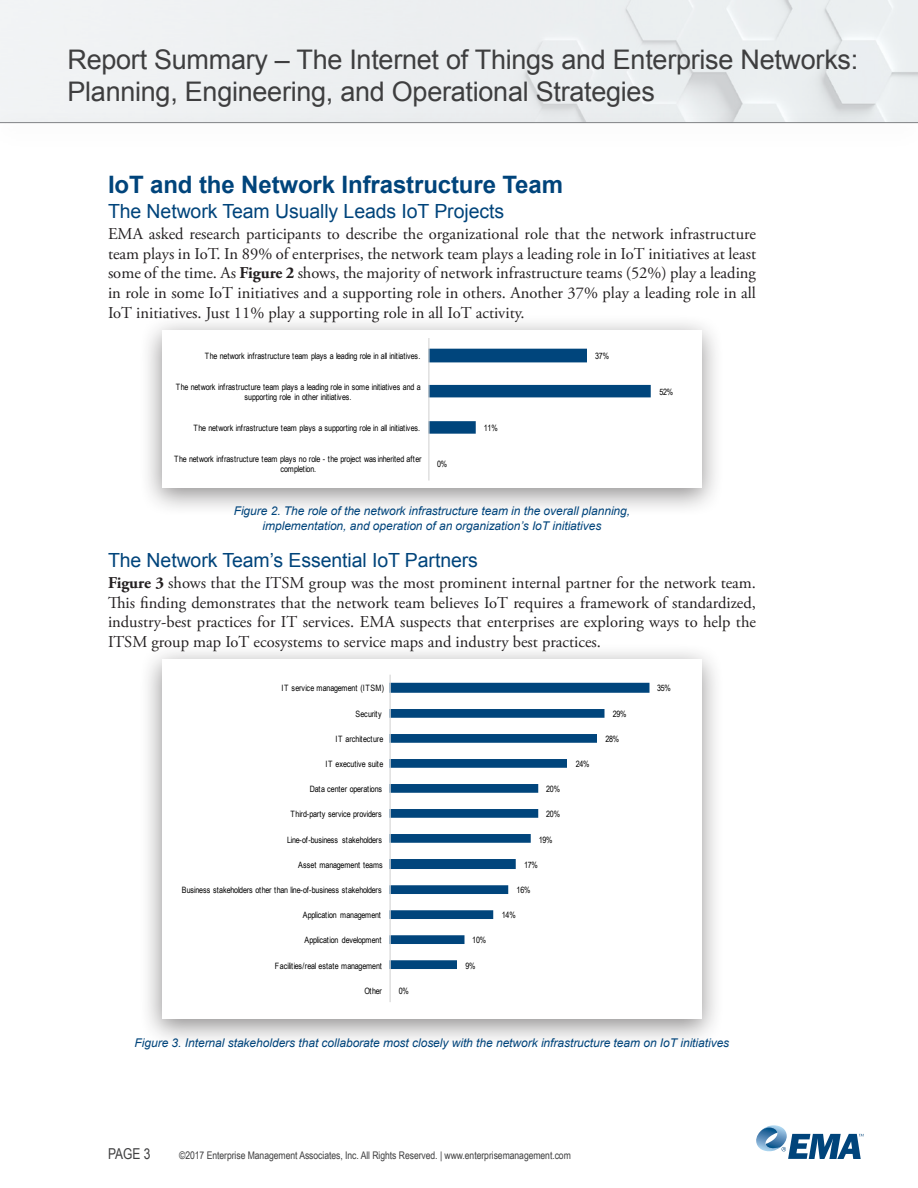
<style>
.page{position:relative;width:918px;height:1188px;background:#fff}
.page>*{position:absolute;margin:0;border:0;box-sizing:border-box;transform-origin:0 0}
.t1{font:27px/32.4px "Arial";letter-spacing:-.01em;color:#3e3e3f}
.Heading_1{font:700 24px "Arial";letter-spacing:-.005em;color:#00447b}
.Heading_2{font:19.5px "Arial";letter-spacing:-.005em;color:#00447b}
.t2{font:16.5px/19.8px "Adobe Garamond Pro";color:#231f20;text-align:justify}
.t3{font:15px "Arial";color:#3e3e3f;scale:.8 1}
.Captions{font:italic 12px/14.4px "Arial";letter-spacing:-.005em;color:#00447b;text-align:center}
.t4{font:10.5px "Arial Narrow";letter-spacing:-.005em;color:#3e3e3f}
.t5{font:8.7px/10.1px "Arial Narrow";letter-spacing:-.025em;color:#000;text-align:center}
.t6{font:8.7px "Arial Narrow";letter-spacing:.015em;color:#000}
.t7{font:8.7px "Arial Narrow";letter-spacing:-.005em;color:#000}
.t8{font:8.7px "Arial Narrow";letter-spacing:.02em;color:#000}
.t9{font:8.7px "Arial Narrow";letter-spacing:.01em;color:#000}
.s1{font-weight:700}
</style>
<div class="page">
<div style="left:0;top:0;width:918px;height:106px;background:#eceff1"></div>
<svg style="left:756px;top:1125px;width:108px;height:34px"></svg>
<div style="left:0;top:106px;width:918px;height:46px;background:#231f20;opacity:.5"></div>
<hr style="left:0;top:122px;width:918px;height:1px;background:#808285">
<div style="left:139px;top:314px;width:586px;height:203px;background:#231f20;opacity:.5"></div>
<div style="left:162px;top:330px;width:540px;height:157px;background:#fff"></div>
<svg style="left:429px;top:349px;width:222px;height:85px"></svg>
<hr style="left:428px;top:338px;width:1px;height:143px;background:#d9d9d9">
<div style="left:139px;top:643px;width:586px;height:406px;background:#231f20;opacity:.5"></div>
<div style="left:162px;top:659px;width:540px;height:360px;background:#fff"></div>
<svg style="left:391px;top:683px;width:259px;height:286px"></svg>
<hr style="left:390px;top:675px;width:1px;height:327px;background:#d9d9d9">
<h1 class="t1" style="left:68px;top:43px;width:792px">Report Summary – The Internet of Things and Enterprise Networks:<br>Planning, Engineering, and Operational Strategies</h1>
<p class="Heading_1" style="left:108px;top:169px;width:457px">IoT and the Network Infrastructure Team</p>
<p class="Heading_2" style="left:108px;top:198px;width:398px">The Network Team Usually Leads IoT Projects</p>
<p class="t2" style="left:108px;top:224px;width:650px">EMA asked research participants to describe the organizational role that the network infrastructure team plays in IoT. In 89% of enterprises, the network team plays a leading role in IoT initiatives at least some of the time. As <span class="s1">Figure 2</span> shows, the majority of network infrastructure teams (52%) play a leading in role in some IoT initiatives and a supporting role in others. Another 37% play a leading role in all IoT initiatives. Just 11% play a supporting role in all IoT activity.</p>
<p class="t5" style="left:595px;top:351px;width:15px">37%</p>
<p class="t5" style="left:659px;top:387px;width:15px">52%</p>
<p class="t5" style="left:484px;top:423px;width:15px">11%</p>
<p class="t5" style="left:437px;top:458px;width:12px">0%</p>
<p class="t5" style="left:205px;top:351px;width:217px">The network infrastructure team plays a leading role in all initiatives.</p>
<p class="t5" style="left:176px;top:382px;width:246px">The network infrastructure team plays a leading role in some initiatives and a supporting role in other initiatives.</p>
<p class="t5" style="left:193px;top:423px;width:228px">The network infrastructure team plays a supporting role in all initiatives.</p>
<p class="t5" style="left:174px;top:453px;width:249px">The network infrastructure team plays no role - the project was inherited after completion.</p>
<p class="Captions" style="left:234px;top:504px;width:398px">Figure 2. The role of the network infrastructure team in the overall planning, implementation, and operation of an organization’s IoT initiatives</p>
<p class="Heading_2" style="left:108px;top:547px;width:371px">The Network Team’s Essential IoT Partners</p>
<p class="t2" style="left:108px;top:573px;width:650px"><span class="s1">Figure 3</span> shows that the ITSM group was the most prominent internal partner for the network team.<br>This finding demonstrates that the network team believes IoT requires a framework of standardized, industry-best practices for IT services. EMA suspects that enterprises are exploring ways to help the ITSM group map IoT ecosystems to service maps and industry best practices.</p>
<p class="t5" style="left:657px;top:683px;width:15px">35%</p>
<p class="t5" style="left:613px;top:708px;width:15px">29%</p>
<p class="t5" style="left:605px;top:733px;width:15px">28%</p>
<p class="t5" style="left:576px;top:759px;width:15px">24%</p>
<p class="t5" style="left:546px;top:784px;width:15px">20%</p>
<p class="t5" style="left:546px;top:809px;width:15px">20%</p>
<p class="t5" style="left:539px;top:834px;width:15px">19%</p>
<p class="t5" style="left:524px;top:859px;width:15px">17%</p>
<p class="t5" style="left:517px;top:885px;width:15px">16%</p>
<p class="t5" style="left:502px;top:910px;width:15px">14%</p>
<p class="t5" style="left:472px;top:935px;width:15px">10%</p>
<p class="t5" style="left:465px;top:960px;width:12px">9%</p>
<p class="t5" style="left:399px;top:985px;width:12px">0%</p>
<p class="t6" style="left:282px;top:682px;width:104px">IT service management (ITSM)</p>
<p class="t9" style="left:356px;top:707px;width:28px">Security</p>
<p class="t6" style="left:336px;top:732px;width:49px">IT architecture</p>
<p class="t8" style="left:326px;top:758px;width:59px">IT executive suite</p>
<p class="t5" style="left:310px;top:784px;width:74px">Data center operations</p>
<p class="t7" style="left:291px;top:808px;width:93px">Third-party service providers</p>
<p class="t5" style="left:287px;top:834px;width:96px">Line-of-business stakeholders</p>
<p class="t5" style="left:298px;top:859px;width:86px">Asset management teams</p>
<p class="t5" style="left:182px;top:885px;width:201px">Business stakeholders other than line-of-business stakeholders</p>
<p class="t5" style="left:303px;top:910px;width:80px">Application management</p>
<p class="t5" style="left:304px;top:935px;width:78px">Application development</p>
<p class="t5" style="left:275px;top:960px;width:108px">Facilities/real estate management</p>
<p class="t5" style="left:365px;top:985px;width:19px">Other</p>
<p class="Captions" style="left:135px;top:1036px;width:596px">Figure 3. Internal stakeholders that collaborate most closely with the network infrastructure team on IoT initiatives</p>
<p class="t3" style="left:108px;top:1144px;width:55px">PAGE 3</p>
<p class="t4" style="left:179px;top:1147px;width:393px">©2017 Enterprise Management Associates, Inc. All Rights Reserved. | www.enterprisemanagement.com</p>
</div>
